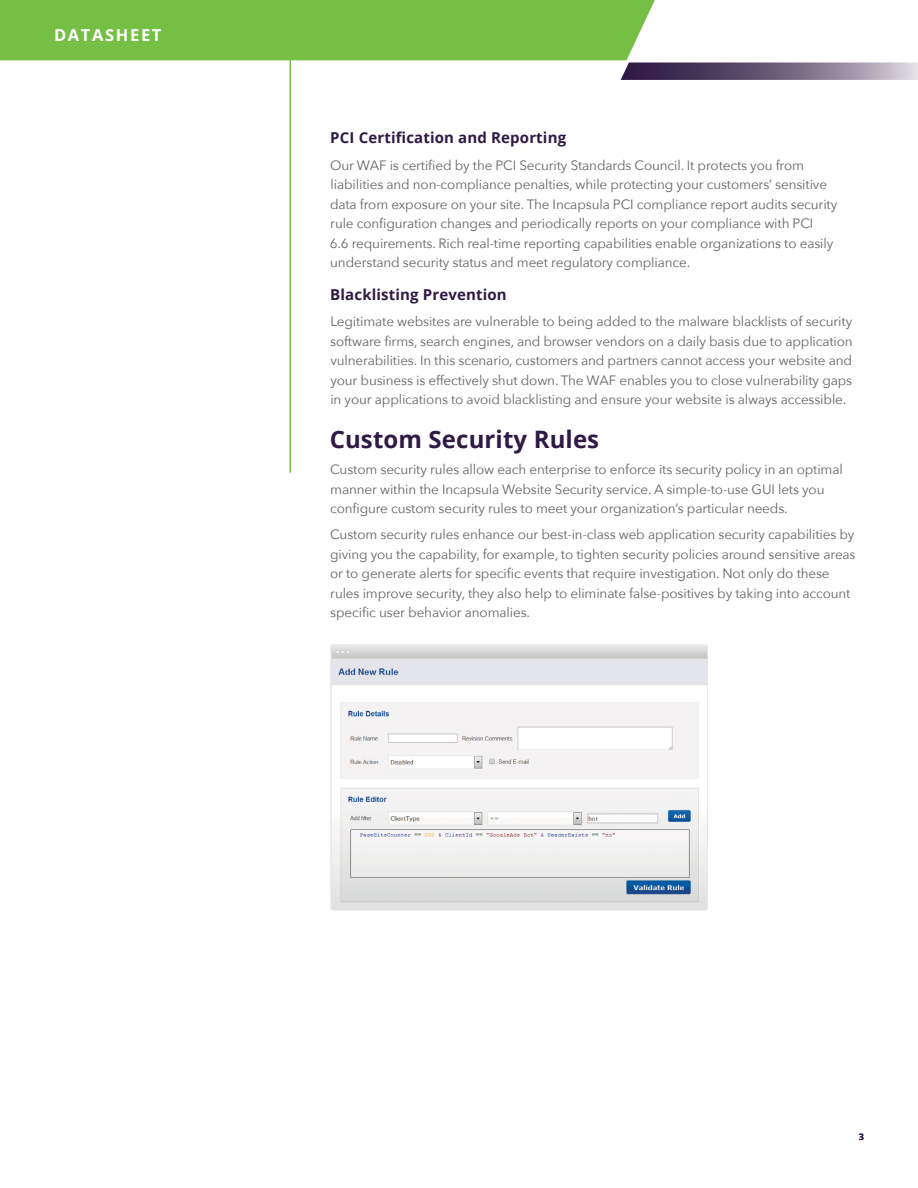
<style>
.page{position:relative;width:918px;height:1188px;background:#fff}
.page>*{position:absolute;margin:0;border:0;box-sizing:border-box;transform-origin:0 0}
.t1{font:700 24px "Open Sans";letter-spacing:.005em;color:#2f1a45}
.t2{font:700 16.5px "Open Sans";letter-spacing:.1em;color:#fff}
.t3{font:700 15px "Open Sans";letter-spacing:.01em;color:#2f1a45}
.t4{font:13.5px/19.5px "Avenir Next";letter-spacing:-.01em;color:#636466}
.t5{font:700 9px "Open Sans";color:#2f1a45}
</style>
<div class="page">
<svg style="left:0;top:0;width:918px;height:80px"></svg>
<hr style="left:290px;top:51px;width:1px;height:421px;background:#75c044">
<img style="left:330px;top:644px;width:378px;height:267px">
<p class="t2" style="left:54px;top:23px;width:109px">DATASHEET</p>
<p class="t3" style="left:330px;top:127px;width:237px">PCI Certification and Reporting</p>
<p class="t4" style="left:330px;top:155px;width:509px">Our WAF is certified by the PCI Security Standards Council. It protects you from liabilities and non-compliance penalties, while protecting your customers’ sensitive data from exposure on your site. The Incapsula PCI compliance report audits security rule configuration changes and periodically reports on your compliance with PCI<br>6.6 requirements. Rich real-time reporting capabilities enable organizations to easily understand security status and meet regulatory compliance.</p>
<p class="t3" style="left:330px;top:284px;width:178px">Blacklisting Prevention</p>
<p class="t4" style="left:330px;top:311px;width:524px;text-align:justify">Legitimate websites are vulnerable to being added to the malware blacklists of security software firms, search engines, and browser vendors on a daily basis due to application vulnerabilities. In this scenario, customers and partners cannot access your website and your business is effectively shut down. The WAF enables you to close vulnerability gaps in your applications to avoid blacklisting and ensure your website is always accessible.</p>
<h1 class="t1" style="left:330px;top:422px;width:271px">Custom Security Rules</h1>
<p class="t4" style="left:330px;top:459px;width:514px">Custom security rules allow each enterprise to enforce its security policy in an optimal manner within the Incapsula Website Security service. A simple-to-use GUI lets you configure custom security rules to meet your organization’s particular needs.</p>
<p class="t4" style="left:330px;top:524px;width:527px">Custom security rules enhance our best-in-class web application security capabilities by giving you the capability, for example, to tighten security policies around sensitive areas or to generate alerts for specific events that require investigation. Not only do these rules improve security, they also help to eliminate false-positives by taking into account specific user behavior anomalies.</p>
<p class="t5" style="left:859px;top:1131px;width:7px">3</p>
</div>
